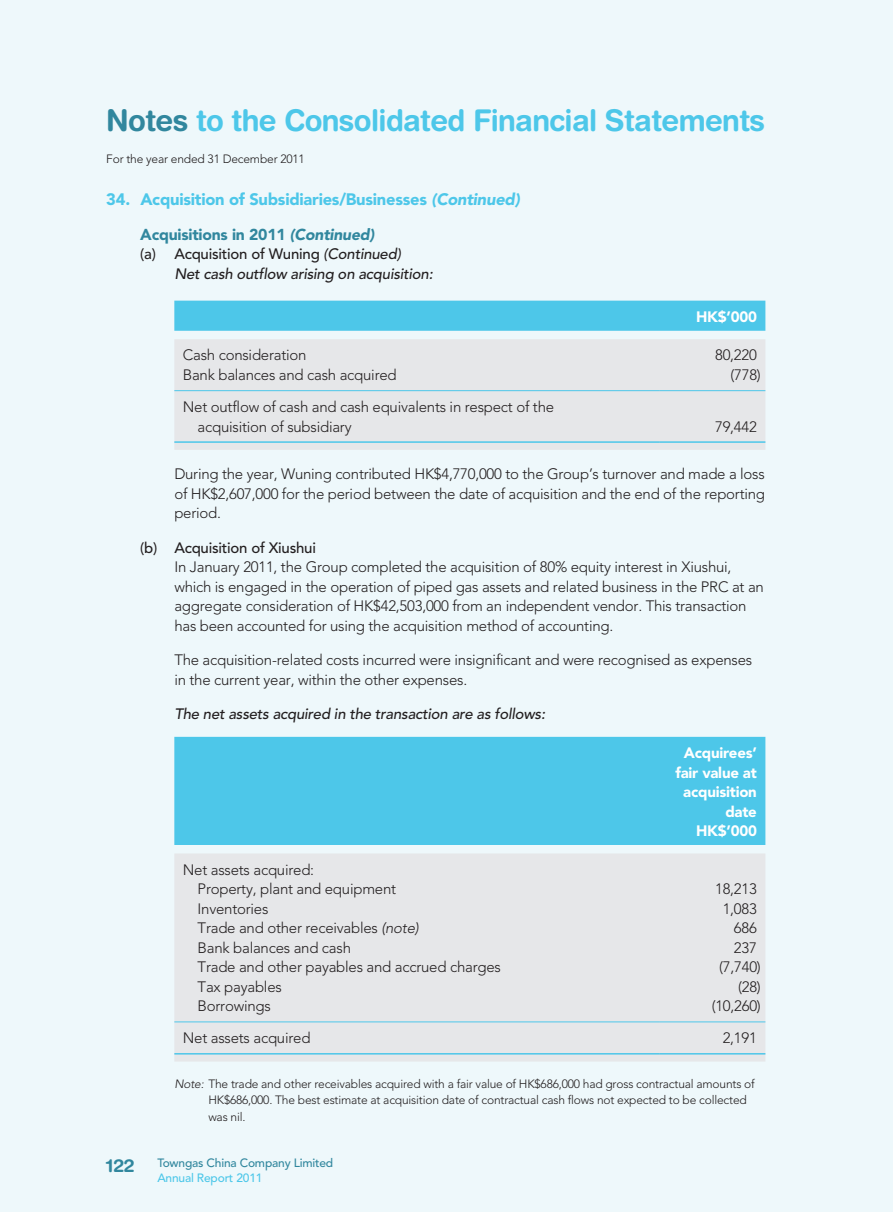
<style>
.page{position:relative;width:893px;height:1212px;background:#eef8fb}
.page>*{position:absolute;margin:0;border:0;box-sizing:border-box;transform-origin:0 0}
.t1{font:700 30px "Helvetica Rounded LT Std";letter-spacing:-.02em;color:#4dc7e9}
.t2{font:700 18px "Helvetica Rounded LT Std";color:#31879e}
.t3{font:900 16.5px "Avenir LT Std";letter-spacing:-.015em;color:#4dc7e9}
.t4{font:900 15.75px "Avenir LT Std";letter-spacing:-.015em;color:#31879e}
.t5{font:300 15px/19.5px "Avenir LT Std";letter-spacing:-.015em;color:#231f20}
.t6{font:italic 500 15px/19.5px "Avenir LT Std";letter-spacing:-.015em;color:#231f20}
.t7{font:900 15px/19.5px "Avenir LT Std";letter-spacing:-.015em;color:#fff;text-align:right}
.t8{font:500 15px "Avenir LT Std";letter-spacing:-.015em;color:#231f20}
.t9{font:300 12px/16.5px "Avenir LT Std";letter-spacing:-.015em;color:#231f20}
.t10{font:500 12px "Avenir LT Std";letter-spacing:-.015em;color:#31879e}
.t11{font:500 12px "Avenir LT Std";letter-spacing:-.015em;color:#4dc7e9}
.s1{color:#31879e}
.s2{font-style:italic}
.s3{font-style:normal}
</style>
<div class="page">
<div style="left:174px;top:301px;width:591px;height:30px;background:#4dc7e9"></div>
<div style="left:174px;top:339px;width:591px;height:111px;background:#e6e7e9"></div>
<hr style="left:174px;top:390px;width:485px;height:1px;background:#4dc7e9">
<hr style="left:659px;top:390px;width:106px;height:1px;background:#4dc7e9">
<hr style="left:174px;top:441px;width:485px;height:2px;background:#4dc7e9">
<hr style="left:659px;top:441px;width:106px;height:2px;background:#4dc7e9">
<div style="left:174px;top:737px;width:591px;height:108px;background:#4dc7e9"></div>
<div style="left:174px;top:854px;width:591px;height:207px;background:#e6e7e9"></div>
<hr style="left:174px;top:1021px;width:485px;height:1px;background:#4dc7e9">
<hr style="left:659px;top:1021px;width:106px;height:1px;background:#4dc7e9">
<hr style="left:174px;top:1053px;width:485px;height:1px;background:#4dc7e9">
<hr style="left:659px;top:1053px;width:106px;height:1px;background:#4dc7e9">
<h1 class="t1" style="left:106px;top:102px;width:660px"><span class="s1">Notes</span> to the Consolidated Financial Statements</h1>
<p class="t9" style="left:106px;top:151px;width:200px">For the year ended 31 December 2011</p>
<p class="t3" style="left:106px;top:189px;width:415px">34. Acquisition of Subsidiaries/Businesses <span class="s2">(Continued)</span></p>
<p class="t4" style="left:140px;top:225px;width:236px">Acquisitions in 2011 <span class="s2">(Continued)</span></p>
<p class="t6" style="left:174px;top:244px;width:260px;text-indent:-34px"><span class="s3">(a) Acquisition of Wuning</span> (Continued)<br>Net cash outflow arising on acquisition:</p>
<p class="t7" style="left:696px;top:307px;width:62px">HK$’000</p>
<p class="t5" style="left:183px;top:346px;width:125px">Cash consideration</p>
<p class="t5" style="left:715px;top:346px;width:43px">80,220</p>
<p class="t5" style="left:183px;top:365px;width:215px">Bank balances and cash acquired</p>
<p class="t5" style="left:730px;top:365px;width:32px">(778)</p>
<p class="t5" style="left:198px;top:397px;width:358px;text-indent:-15px">Net outflow of cash and cash equivalents in respect of the acquisition of subsidiary</p>
<p class="t5" style="left:715px;top:417px;width:43px">79,442</p>
<p class="t5" style="left:174px;top:464px;width:592px;text-align:justify">During the year, Wuning contributed HK$4,770,000 to the Group’s turnover and made a loss of HK$2,607,000 for the period between the date of acquisition and the end of the reporting period.</p>
<p class="t8" style="left:140px;top:539px;width:177px">(b) Acquisition of Xiushui</p>
<p class="t5" style="left:174px;top:557px;width:591px">In January 2011, the Group completed the acquisition of 80% equity interest in Xiushui, which is engaged in the operation of piped gas assets and related business in the PRC at an aggregate consideration of HK$42,503,000 from an independent vendor. This transaction has been accounted for using the acquisition method of accounting.</p>
<p class="t5" style="left:174px;top:650px;width:579px">The acquisition-related costs incurred were insignificant and were recognised as expenses in the current year, within the other expenses.</p>
<p class="t6" style="left:174px;top:705px;width:372px">The net assets acquired in the transaction are as follows:</p>
<p class="t7" style="left:675px;top:743px;width:83px">Acquirees’ fair value at acquisition date<br>HK$’000</p>
<p class="t5" style="left:198px;top:860px;width:200px;text-indent:-15px">Net assets acquired:<br>Property, plant and equipment</p>
<p class="t5" style="left:715px;top:879px;width:43px">18,213</p>
<p class="t5" style="left:198px;top:899px;width:72px">Inventories</p>
<p class="t5" style="left:723px;top:899px;width:36px">1,083</p>
<p class="t5" style="left:198px;top:918px;width:223px">Trade and other receivables <span class="s2">(note)</span></p>
<p class="t5" style="left:734px;top:918px;width:24px">686</p>
<p class="t5" style="left:198px;top:938px;width:155px">Bank balances and cash</p>
<p class="t5" style="left:734px;top:938px;width:24px">237</p>
<p class="t5" style="left:198px;top:957px;width:305px">Trade and other payables and accrued charges</p>
<p class="t5" style="left:719px;top:957px;width:43px">(7,740)</p>
<p class="t5" style="left:198px;top:977px;width:86px">Tax payables</p>
<p class="t5" style="left:738px;top:977px;width:24px">(28)</p>
<p class="t5" style="left:198px;top:996px;width:75px">Borrowings</p>
<p class="t5" style="left:712px;top:996px;width:51px">(10,260)</p>
<p class="t5" style="left:183px;top:1028px;width:129px">Net assets acquired</p>
<p class="t5" style="left:723px;top:1028px;width:36px">2,191</p>
<p class="t9" style="left:208px;top:1075px;width:548px;text-indent:-34px"><span class="s2">Note:</span> The trade and other receivables acquired with a fair value of HK$686,000 had gross contractual amounts of<br>HK$686,000. The best estimate at acquisition date of contractual cash flows not expected to be collected was nil.</p>
<p class="t2" style="left:106px;top:1154px;width:30px">122</p>
<p class="t10" style="left:157px;top:1155px;width:177px">Towngas China Company Limited</p>
<p class="t11" style="left:157px;top:1170px;width:107px">Annual Report 2011</p>
</div>
